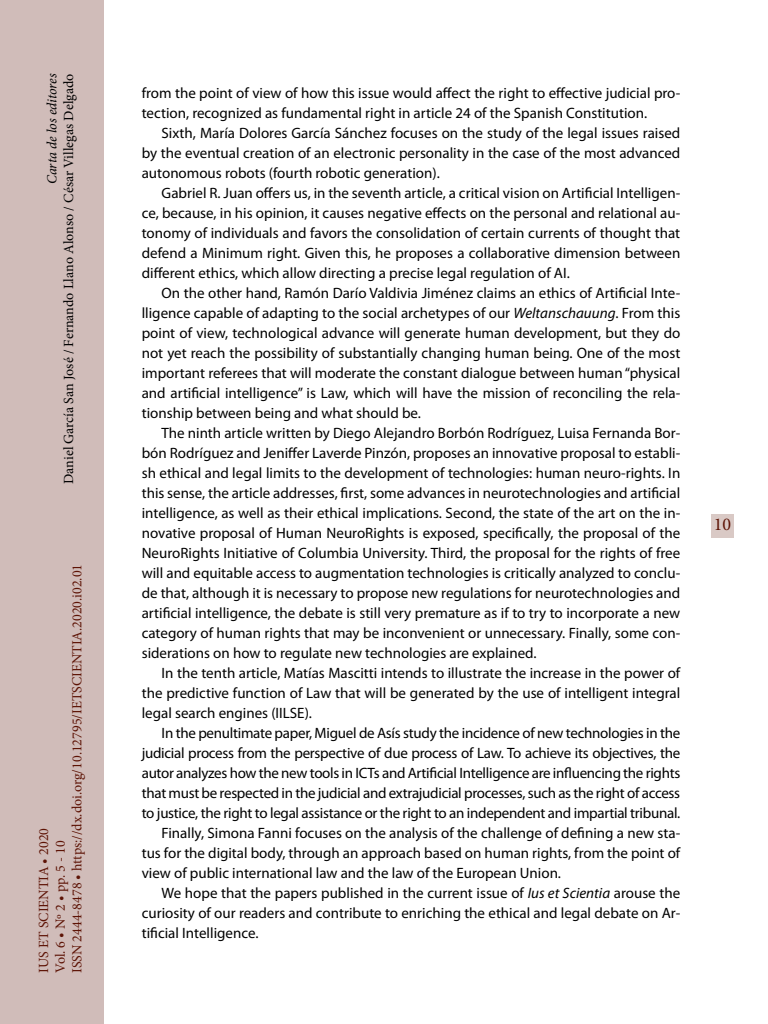
<style>
.page{position:relative;width:768px;height:1024px;background:#fff}
.page>*{position:absolute;margin:0;border:0;box-sizing:border-box;transform-origin:0 0}
.t1{font:18px "Minion Pro";color:#5d1305}
._00_bsc{font:15px/20px "Myriad Pro";color:#000;text-align:justify}
.t2{font:14px/16.8px "Minion Pro";color:#5d1305}
.t3{font:14px "Minion Pro";color:#000}
.t4{font:italic 14px "Minion Pro";letter-spacing:-.01em;color:#000}
.s1{font-style:italic}
</style>
<div class="page">
<div style="left:0;top:0;width:103px;height:1024px;background:#d0bcb9"></div>
<div style="left:711px;top:514px;width:23px;height:24px;background:#d9c9c5"></div>
<p class="t4" style="left:42px;top:184px;width:112px;rotate:-90deg">Carta de los editores</p>
<p class="t3" style="left:59px;top:484px;width:412px;rotate:-90deg">Daniel García San José / Fernando Llano Alonso / César Villegas Delgado</p>
<p class="t2" style="left:35px;top:973px;width:411px;rotate:-90deg">IUS ET SCIENTIA • 2020<br>Vol. 6 • Nº 2 • pp. 5 - 10<br>ISSN 2444-8478 • https://dx.doi.org/10.12795/IETSCIENTIA.2020.i02.01</p>
<p class="_00_bsc" style="left:142px;top:83px;width:540px">from the point of view of how this issue would affect the right to effective judicial pro&shy;tection, recognized as fundamental right in article 24 of the Spanish Constitution.</p>
<p class="_00_bsc" style="left:142px;top:123px;width:540px;text-indent:20px">Sixth, María Dolores García Sánchez focuses on the study of the legal issues raised by the eventual creation of an electronic personality in the case of the most advanced autonomous robots (fourth robotic generation).</p>
<p class="_00_bsc" style="left:142px;top:183px;width:540px;text-indent:20px">Gabriel R. Juan offers us, in the seventh article, a critical vision on Artificial Intelligen&shy;ce, because, in his opinion, it causes negative effects on the personal and relational au&shy;tonomy of individuals and favors the consolidation of certain currents of thought that defend a Minimum right. Given this, he proposes a collaborative dimension between different ethics, which allow directing a precise legal regulation of AI.</p>
<p class="_00_bsc" style="left:142px;top:283px;width:540px;text-indent:20px">On the other hand, Ramón Darío Valdivia Jiménez claims an ethics of Artificial Inte&shy;lligence capable of adapting to the social archetypes of our <span class="s1">Weltanschauung</span>. From this point of view, technological advance will generate human development, but they do not yet reach the possibility of substantially changing human being. One of the most important referees that will moderate the constant dialogue between human “physical and artificial intelligence” is Law, which will have the mission of reconciling the rela&shy;tionship between being and what should be.</p>
<p class="_00_bsc" style="left:142px;top:423px;width:540px;text-indent:20px">The ninth article written by Diego Alejandro Borbón Rodríguez, Luisa Fernanda Bor&shy;bón Rodríguez and Jeniffer Laverde Pinzón, proposes an innovative proposal to establi&shy;sh ethical and legal limits to the development of technologies: human neuro-rights. In this sense, the article addresses, first, some advances in neurotechnologies and artificial intelligence, as well as their ethical implications. Second, the state of the art on the in&shy;novative proposal of Human NeuroRights is exposed, specifically, the proposal of the NeuroRights Initiative of Columbia University. Third, the proposal for the rights of free will and equitable access to augmentation technologies is critically analyzed to conclu&shy;de that, although it is necessary to propose new regulations for neurotechnologies and artificial intelligence, the debate is still very premature as if to try to incorporate a new category of human rights that may be inconvenient or unnecessary. Finally, some con&shy;siderations on how to regulate new technologies are explained.</p>
<p class="_00_bsc" style="left:142px;top:663px;width:540px;text-indent:20px">In the tenth article, Matías Mascitti intends to illustrate the increase in the power of the predictive function of Law that will be generated by the use of intelligent integral legal search engines (IILSE).</p>
<p class="_00_bsc" style="left:142px;top:723px;width:540px;text-indent:20px">In the penultimate paper, Miguel de Asís study the incidence of new technologies in the judicial process from the perspective of due process of Law. To achieve its objectives, the autor analyzes how the new tools in ICTs and Artificial Intelligence are influencing the rights that must be respected in the judicial and extrajudicial processes, such as the right of access to justice, the right to legal assistance or the right to an independent and impartial tribunal.</p>
<p class="_00_bsc" style="left:142px;top:823px;width:540px;text-indent:20px">Finally, Simona Fanni focuses on the analysis of the challenge of defining a new sta&shy;tus for the digital body, through an approach based on human rights, from the point of view of public international law and the law of the European Union.</p>
<p class="_00_bsc" style="left:142px;top:883px;width:540px;text-indent:20px">We hope that the papers published in the current issue of <span class="s1">Ius et Scientia</span> arouse the curiosity of our readers and contribute to enriching the ethical and legal debate on Ar&shy;tificial Intelligence.</p>
<p class="t1" style="left:714px;top:512px;width:19px">10</p>
</div>
